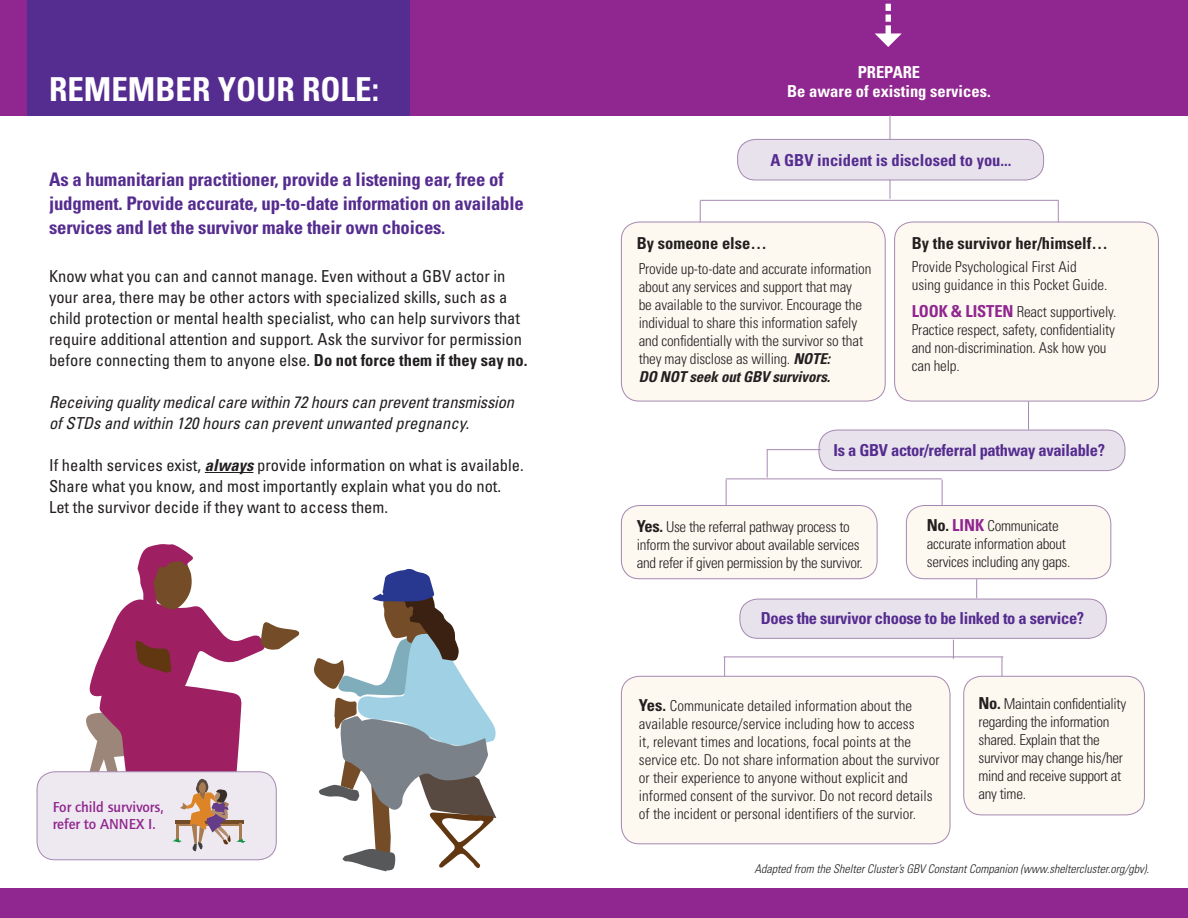
<style>
.page{position:relative;width:1188px;height:918px;background:#fff}
.page>*{position:absolute;margin:0;border:0;box-sizing:border-box;transform-origin:0 0}
.t1{font:700 condensed 33px "Univers";color:#fff}
.t2{font:700 condensed 18.75px/24px "Univers";letter-spacing:-.01em;color:#552c8f}
.t3{font:condensed 16.5px/21px "Univers";color:#231f20}
.t4{font:italic condensed 16.5px/21px "Univers";letter-spacing:-.01em;color:#231f20}
.t5{font:700 condensed 16.5px "Univers";letter-spacing:-.02em;color:#552c8f}
.t6{font:700 condensed 16.5px "Univers";color:#231f20}
.t7{font:700 condensed 16.5px "Univers";color:#fff}
.t8{font:700 condensed 16.5px "Univers";color:#552c8f}
.t9{font:300 condensed 15px/18px "Univers";letter-spacing:-.01em;color:#231f20}
.t10{font:500 15px/16.5px "Quay Sans ITC Std";color:#90268f}
.t11{font:italic 300 condensed 12px "Univers";color:#231f20}
.s1{font-weight:700}
.s2{font-weight:700;font-style:italic}
.s3{font-weight:700;font-size:16.5px;color:#90268f}
.s4{font-weight:700;font-size:16.5px}
</style>
<div class="page">
<div style="left:0;top:0;width:1188px;height:116px;background:#90268f"></div>
<div style="left:27px;top:0;width:383px;height:116px;background:#552c8f"></div>
<div style="left:621px;top:506px;width:256px;height:73px;background:#fdf9f0;border-radius:18px"></div>
<div style="left:621px;top:505px;width:257px;height:74px;border:1px solid #a588b1;border-radius:18px"></div>
<div style="left:621px;top:676px;width:329px;height:168px;background:#fdf9f0;border-radius:18px"></div>
<div style="left:621px;top:676px;width:329px;height:168px;border:1px solid #a588b1;border-radius:18px"></div>
<div style="left:906px;top:506px;width:205px;height:73px;background:#fdf9f0;border-radius:18px"></div>
<div style="left:906px;top:505px;width:205px;height:74px;border:1px solid #a588b1;border-radius:18px"></div>
<div style="left:964px;top:676px;width:180px;height:139px;background:#fdf9f0;border-radius:18px"></div>
<div style="left:963px;top:676px;width:182px;height:139px;border:1px solid #a588b1;border-radius:18px"></div>
<div style="left:740px;top:599px;width:366px;height:39px;background:#e8e2ec;border-radius:18px"></div>
<div style="left:740px;top:599px;width:367px;height:40px;border:1px solid #a588b1;border-radius:18px"></div>
<div style="left:621px;top:222px;width:264px;height:179px;background:#fdf9f0;border-radius:18px"></div>
<div style="left:621px;top:222px;width:265px;height:179px;border:1px solid #a588b1;border-radius:18px"></div>
<div style="left:738px;top:139px;width:306px;height:41px;background:#e8e2ec;border-radius:18px"></div>
<div style="left:737px;top:139px;width:307px;height:41px;border:1px solid #a588b1;border-radius:18px"></div>
<div style="left:895px;top:222px;width:263px;height:179px;background:#fdf9f0;border-radius:18px"></div>
<div style="left:894px;top:222px;width:265px;height:179px;border:1px solid #a588b1;border-radius:18px"></div>
<div style="left:819px;top:430px;width:306px;height:41px;background:#e8e2ec;border-radius:18px"></div>
<div style="left:819px;top:430px;width:306px;height:41px;border:1px solid #a588b1;border-radius:18px"></div>
<hr style="left:700px;top:200px;width:359px;height:1px;background:#a588b1">
<hr style="left:726px;top:478px;width:216px;height:1px;background:#a588b1">
<hr style="left:767px;top:449px;width:54px;height:1px;background:#a588b1">
<hr style="left:724px;top:657px;width:279px;height:1px;background:#a588b1">
<svg style="left:1028px;top:401px;width:1px;height:29px"></svg>
<svg style="left:767px;top:450px;width:1px;height:27px"></svg>
<svg style="left:724px;top:658px;width:1px;height:18px"></svg>
<svg style="left:726px;top:480px;width:1px;height:25px"></svg>
<svg style="left:942px;top:480px;width:1px;height:25px"></svg>
<svg style="left:1002px;top:657px;width:1px;height:19px"></svg>
<svg style="left:976px;top:579px;width:1px;height:19px"></svg>
<svg style="left:953px;top:640px;width:1px;height:19px"></svg>
<svg style="left:890px;top:180px;width:1px;height:19px"></svg>
<svg style="left:700px;top:201px;width:1px;height:21px"></svg>
<svg style="left:1058px;top:201px;width:1px;height:21px"></svg>
<hr style="left:205px;top:472px;width:48px;height:1px;background:#231f20">
<div style="left:0;top:889px;width:1188px;height:29px;background:#90268f"></div>
<svg style="left:36px;top:544px;width:461px;height:327px"></svg>
<svg style="left:890px;top:115px;width:1px;height:24px"></svg>
<p class="t1" style="left:49px;top:69px;width:331px">REMEMBER YOUR ROLE:</p>
<p class="t2" style="left:49px;top:168px;width:476px">As a humanitarian practitioner, provide a listening ear, free of judgment. Provide accurate, up-to-date information on available services and let the survivor make their own choices.</p>
<p class="t3" style="left:49px;top:265px;width:480px">Know what you can and cannot manage. Even without a GBV actor in your area, there may be other actors with specialized skills, such as a child protection or mental health specialist, who can help survivors that require additional attention and support. Ask the survivor for permission before connecting them to anyone else. <span class="s1">Do not force them if they say no.</span></p>
<p class="t4" style="left:49px;top:391px;width:466px">Receiving quality medical care within 72 hours can prevent transmission of STDs and within 120 hours can prevent unwanted pregnancy.</p>
<p class="t3" style="left:49px;top:454px;width:476px">If health services exist, <span class="s2">always</span> provide information on what is available.<br>Share what you know, and most importantly explain what you do not.<br>Let the survivor decide if they want to access them.</p>
<p class="t10" style="left:53px;top:799px;width:112px">For child survivors, refer to ANNEX I.</p>
<p class="t7" style="left:858px;top:62px;width:64px">PREPARE</p>
<p class="t7" style="left:787px;top:81px;width:205px">Be aware of existing services.</p>
<p class="t8" style="left:770px;top:150px;width:243px">A GBV incident is disclosed to you...</p>
<p class="t6" style="left:912px;top:233px;width:198px">By the survivor her/himself…</p>
<p class="t6" style="left:637px;top:233px;width:132px">By someone else…</p>
<p class="t9" style="left:639px;top:259px;width:234px">Provide up-to-date and accurate information about any services and support that may<br>be available to the survivor. Encourage the individual to share this information safely and confidentially with the survivor so that they may disclose as willing. <span class="s2">NOTE:<br>DO NOT seek out GBV survivors.</span></p>
<p class="t9" style="left:912px;top:258px;width:197px">Provide Psychological First Aid using guidance in this Pocket Guide.</p>
<p class="t9" style="left:912px;top:303px;width:206px"><span class="s3">LOOK &amp; LISTEN</span> React supportively.<br>Practice respect, safety, confidentiality and non-discrimination. Ask how you can help.</p>
<p class="t5" style="left:834px;top:440px;width:273px">Is a GBV actor/referral pathway available?</p>
<p class="t9" style="left:637px;top:518px;width:228px"><span class="s4">Yes.</span> Use the referral pathway process to inform the survivor about available services and refer if given permission by the survivor.</p>
<p class="t9" style="left:927px;top:516px;width:145px"><span class="s4">No.</span> <span class="s3">LINK</span> Communicate accurate information about services including any gaps.</p>
<p class="t5" style="left:761px;top:608px;width:325px">Does the survivor choose to be linked to a service?</p>
<p class="t9" style="left:639px;top:696px;width:302px"><span class="s4">Yes.</span> Communicate detailed information about the available resource/service including how to access<br>it, relevant times and locations, focal points at the service etc. Do not share information about the survivor or their experience to anyone without explicit and informed consent of the survivor. Do not record details of the incident or personal identifiers of the survior.</p>
<p class="t9" style="left:978px;top:694px;width:149px"><span class="s4">No.</span> Maintain confidentiality regarding the information shared. Explain that the survivor may change his/her mind and receive support at any time.</p>
<p class="t11" style="left:754px;top:862px;width:396px">Adapted from the Shelter Cluster’s GBV Constant Companion (www.sheltercluster.org/gbv).</p>
</div>
